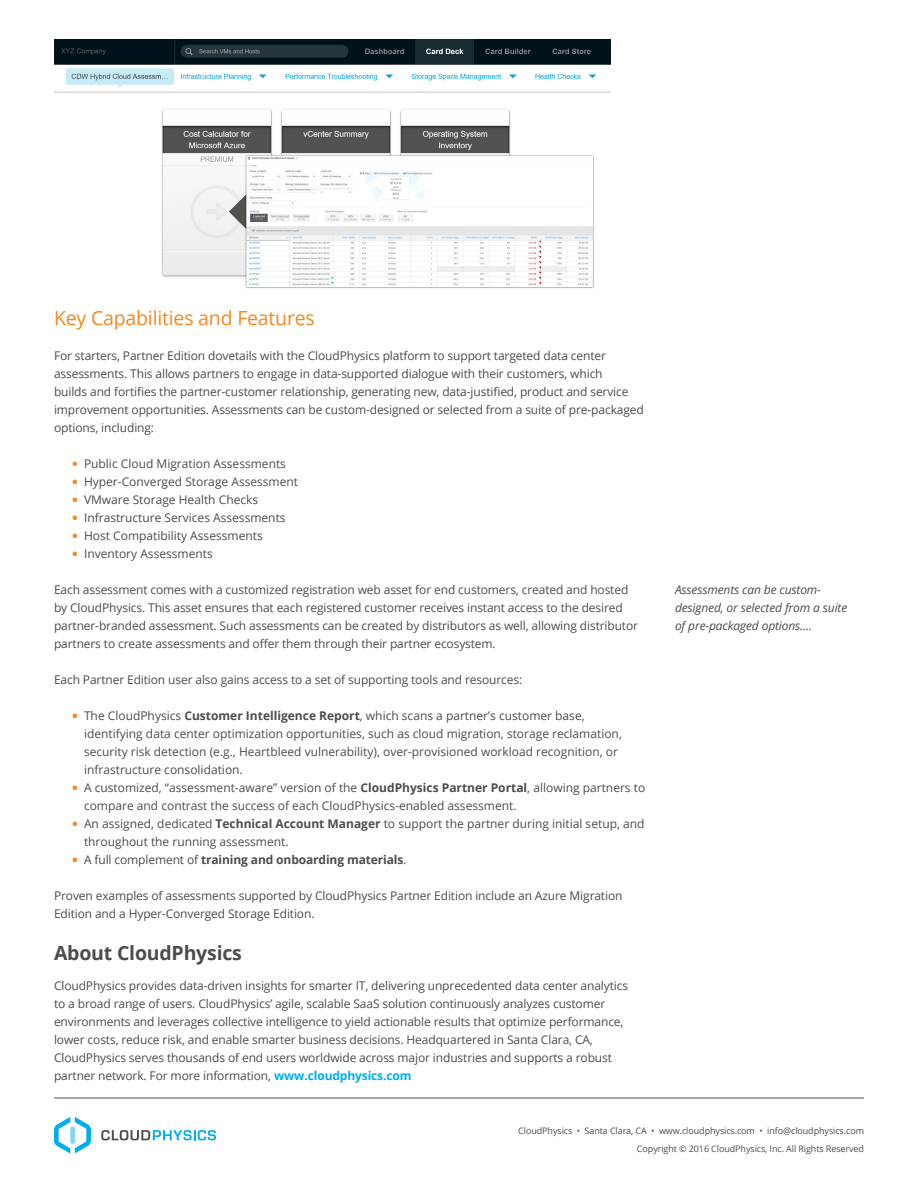
<style>
.page{position:relative;width:918px;height:1188px;background:#fff}
.page>*{position:absolute;margin:0;border:0;box-sizing:border-box;transform-origin:0 0}
.H2_Alt{font:19.5px "Open Sans";letter-spacing:-.01em;color:#f5871f}
.t1{font:700 19.5px "Open Sans";letter-spacing:-.01em;color:#4b4c4d}
.t2{font:12px/18px "Open Sans";letter-spacing:-.01em;color:#4b4c4d}
.t3{font:italic 12px/18px "Open Sans";letter-spacing:-.01em;color:#4b4c4d}
.t4{font:700 12px "Open Sans";letter-spacing:-.01em;color:#4b4c4d}
.t5{font:9px "Open Sans";letter-spacing:-.01em;color:#4b4c4d}
.s1{font-weight:700;font-size:14.4px;color:#f5871f}
.s2{font-weight:700}
.s3{font-size:14.4px;color:#f5871f}
.s4{font-weight:400}
.s5{font-weight:700;color:#00aeef}
</style>
<div class="page">
<img style="left:54px;top:39px;width:556px;height:249px">
<svg style="left:54px;top:1117px;width:37px;height:37px"></svg>
<svg style="left:101px;top:1130px;width:115px;height:11px"></svg>
<hr style="left:54px;top:1098px;width:810px;height:1px;background:#4b4c4d">
<p class="H2_Alt" style="left:54px;top:305px;width:262px">Key Capabilities and Features</p>
<p class="t2" style="left:54px;top:346px;width:591px">For starters, Partner Edition dovetails with the CloudPhysics platform to support targeted data center assessments. This allows partners to engage in data-supported dialogue with their customers, which<br>builds and fortifies the partner-customer relationship, generating new, data-justified, product and service improvement opportunities. Assessments can be custom-designed or selected from a suite of pre-packaged options, including:</p>
<p class="t2" style="left:72px;top:454px;width:216px"><span class="s1">•</span> Public Cloud Migration Assessments</p>
<p class="t2" style="left:72px;top:472px;width:228px"><span class="s1">•</span> Hyper-Converged Storage Assessment</p>
<p class="t2" style="left:72px;top:490px;width:188px"><span class="s1">•</span> VMware Storage Health Checks</p>
<p class="t2" style="left:72px;top:508px;width:215px"><span class="s1">•</span> Infrastructure Services Assessments</p>
<p class="t2" style="left:72px;top:526px;width:192px"><span class="s1">•</span> Host Compatibility Assessments</p>
<p class="t2" style="left:72px;top:544px;width:142px"><span class="s1">•</span> Inventory Assessments</p>
<p class="t2" style="left:54px;top:580px;width:586px">Each assessment comes with a customized registration web asset for end customers, created and hosted by CloudPhysics. This asset ensures that each registered customer receives instant access to the desired partner-branded assessment. Such assessments can be created by distributors as well, allowing distributor partners to create assessments and offer them through their partner ecosystem.</p>
<p class="t2" style="left:54px;top:670px;width:470px">Each Partner Edition user also gains access to a set of supporting tools and resources:</p>
<p class="t2" style="left:84px;top:706px;width:539px;text-indent:-12px"><span class="s1">•</span> The CloudPhysics <span class="s2">Customer Intelligence Report</span>, which scans a partner’s customer base, identifying data center optimization opportunities, such as cloud migration, storage reclamation, security risk detection (e.g., Heartbleed vulnerability), over-provisioned workload recognition, or infrastructure consolidation.</p>
<p class="t2" style="left:84px;top:778px;width:563px;text-indent:-12px"><span class="s1">•</span> A customized, “assessment-aware” version of the <span class="s2">CloudPhysics Partner Portal</span>, allowing partners to compare and contrast the success of each CloudPhysics-enabled assessment.</p>
<p class="t2" style="left:84px;top:814px;width:562px;text-indent:-12px"><span class="s1">•</span> An assigned, dedicated <span class="s2">Technical Account Manager</span> to support the partner during initial setup, and throughout the running assessment.</p>
<p class="t4" style="left:72px;top:851px;width:336px"><span class="s3">•</span> <span class="s4">A full complement of</span> training and onboarding materials<span class="s4">.</span></p>
<p class="t2" style="left:54px;top:886px;width:570px">Proven examples of assessments supported by CloudPhysics Partner Edition include an Azure Migration<br>Edition and a Hyper-Converged Storage Edition.</p>
<h2 class="t1" style="left:54px;top:939px;width:189px">About CloudPhysics</h2>
<p class="t2" style="left:54px;top:976px;width:576px">CloudPhysics provides data-driven insights for smarter IT, delivering unprecedented data center analytics to a broad range of users. CloudPhysics’ agile, scalable SaaS solution continuously analyzes customer environments and leverages collective intelligence to yield actionable results that optimize performance, lower costs, reduce risk, and enable smarter business decisions. Headquartered in Santa Clara, CA, CloudPhysics serves thousands of end users worldwide across major industries and supports a robust partner network. For more information, <span class="s5">www.cloudphysics.com</span></p>
<p class="t3" style="left:675px;top:580px;width:174px">Assessments can be custom&shy;designed, or selected from a suite of pre-packaged options....</p>
<p class="t5" style="left:518px;top:1125px;width:347px">CloudPhysics • Santa Clara, CA • www.cloudphysics.com • info@cloudphysics.com</p>
<p class="t5" style="left:637px;top:1143px;width:229px">Copyright © 2016 CloudPhysics, Inc. All Rights Reserved</p>
</div>
